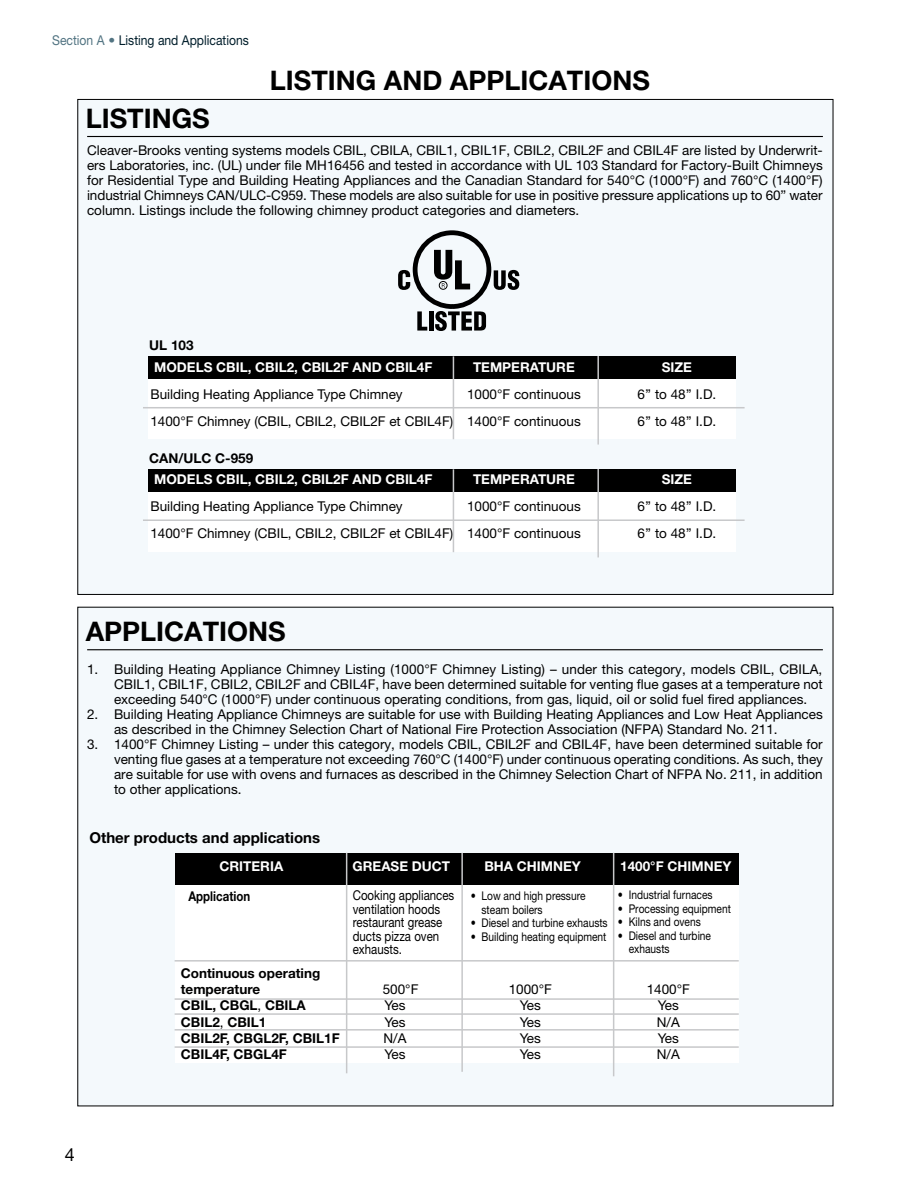
<style>
.page{position:relative;width:918px;height:1188px;background:#fff}
.page>*{position:absolute;margin:0;border:0;box-sizing:border-box;transform-origin:0 0}
.t1{font:700 27px "Helvetica Neue LT Std";color:#000}
.t2{font:18px "Helvetica Neue LT Std";color:#000}
.t3{font:700 15px "Helvetica Neue LT Std";color:#000}
.t4{font:13.5px/15px "Helvetica Neue LT Std";color:#000;text-align:justify}
.t5{font:700 13.5px "Helvetica Neue LT Std";color:#fff}
.t6{font:700 13.5px/16.2px "Helvetica Neue LT Std";color:#000}
.t7{font:13.5px/13.5px "Helvetica Neue LT Std";color:#000;scale:.85 1}
.t8{font:13.5px "Helvetica Neue LT Std";color:#001e2b;scale:.9 1}
.t9{font:700 13.5px "Helvetica Neue LT Std";color:#000;scale:.85 1}
.t10{font:12px/13.5px "Helvetica Neue LT Std";color:#000;scale:.85 1}
.s1{color:#527482}
.s2{font-weight:400}
</style>
<div class="page">
<div style="left:78px;top:607px;width:755px;height:499px;background:#f4f9fc"></div>
<div style="left:78px;top:99px;width:755px;height:495px;background:#f4f9fc"></div>
<hr style="left:87px;top:136px;width:736px;height:1px;background:#000">
<hr style="left:87px;top:649px;width:736px;height:1px;background:#000">
<svg style="left:417px;top:311px;width:10px;height:20px"></svg>
<hr style="left:429px;top:311px;width:4px;height:20px;background:#000">
<svg style="left:435px;top:311px;width:51px;height:20px"></svg>
<svg style="left:494px;top:270px;width:25px;height:20px"></svg>
<div style="left:413px;top:230px;width:78px;height:79px;border:5px solid #000;border-radius:50%"></div>
<svg style="left:434px;top:250px;width:36px;height:39px"></svg>
<div style="left:439px;top:281px;width:8px;height:9px;border:1px solid #000;border-radius:50%"></div>
<svg style="left:398px;top:270px;width:12px;height:20px"></svg>
<div style="left:148px;top:358px;width:587px;height:81px;background:#fff"></div>
<div style="left:148px;top:470px;width:587px;height:82px;background:#fff"></div>
<div style="left:148px;top:356px;width:587px;height:23px;background:#000"></div>
<div style="left:148px;top:469px;width:587px;height:23px;background:#000"></div>
<hr style="left:453px;top:356px;width:1px;height:83px;background:#c7c8ca">
<hr style="left:453px;top:469px;width:1px;height:83px;background:#c7c8ca">
<hr style="left:597px;top:356px;width:2px;height:89px;background:#c7c8ca">
<hr style="left:597px;top:469px;width:2px;height:88px;background:#c7c8ca">
<div style="left:175px;top:857px;width:564px;height:206px;background:#fff"></div>
<div style="left:175px;top:853px;width:564px;height:31px;background:#000"></div>
<hr style="left:346px;top:853px;width:1px;height:220px;background:#c7c8ca">
<hr style="left:461px;top:853px;width:2px;height:219px;background:#c7c8ca">
<hr style="left:613px;top:853px;width:1px;height:223px;background:#c7c8ca">
<hr style="left:175px;top:960px;width:564px;height:2px;background:#c7c8ca">
<hr style="left:175px;top:998px;width:564px;height:2px;background:#c7c8ca">
<hr style="left:175px;top:1013px;width:564px;height:2px;background:#c7c8ca">
<hr style="left:175px;top:1029px;width:564px;height:2px;background:#c7c8ca">
<hr style="left:175px;top:1046px;width:564px;height:2px;background:#c7c8ca">
<hr style="left:143px;top:407px;width:602px;height:1px;background:#c7c8ca">
<hr style="left:143px;top:519px;width:602px;height:2px;background:#c7c8ca">
<p class="t8" style="left:52px;top:32px;width:220px"><span class="s1">Section A •</span> Listing and Applications</p>
<h1 class="t1" style="left:86px;top:102px;width:17px">LISTINGS</h1>
<h1 class="t1" style="left:270px;top:63px;width:17px">LISTINGANDAPPLICATIONS</h1>
<p class="t4" style="left:87px;top:142px;width:737px">Cleaver-Brooks venting systems models CBIL, CBILA, CBIL1, CBIL1F, CBIL2, CBIL2F and CBIL4F are listed by Underwrit&shy;ers Laboratories, inc. (UL) under file MH16456 and tested in accordance with UL 103 Standard for Factory-Built Chimneys for Residential Type and Building Heating Appliances and the Canadian Standard for 540°C (1000°F) and 760°C (1400°F) industrial Chimneys CAN/ULC-C959. These models are also suitable for use in positive pressure applications up to 60” water column. Listings include the following chimney product categories and diameters.</p>
<p class="t6" style="left:149px;top:337px;width:46px">UL 103</p>
<p class="t5" style="left:154px;top:359px;width:11px">MODELS</p>
<p class="t5" style="left:216px;top:359px;width:147px">CBIL, CBIL2, CBIL2F AND</p>
<p class="t5" style="left:385px;top:359px;width:64px">CBIL4F TEMPERATURE</p>
<p class="t5" style="left:662px;top:359px;width:30px">SIZE</p>
<p class="t4" style="left:150px;top:386px;width:254px">Building Heating Appliance Type Chimney</p>
<p class="t4" style="left:467px;top:386px;width:115px">1000°F continuous</p>
<p class="t4" style="left:638px;top:386px;width:80px">6’’ to 48’’ I.D.</p>
<p class="t4" style="left:150px;top:413px;width:432px">1400°F Chimney (CBIL, CBIL2, CBIL2F et CBIL4F) 1400°F continuous</p>
<p class="t4" style="left:638px;top:413px;width:80px">6’’ to 48’’ I.D.</p>
<p class="t6" style="left:149px;top:450px;width:11px">CAN</p>
<p class="t6" style="left:179px;top:450px;width:15px">/ULC</p>
<p class="t6" style="left:215px;top:450px;width:40px">C-959</p>
<p class="t5" style="left:154px;top:471px;width:11px">MODELS</p>
<p class="t5" style="left:216px;top:471px;width:147px">CBIL, CBIL2, CBIL2F AND</p>
<p class="t5" style="left:385px;top:471px;width:64px">CBIL4F TEMPERATURE</p>
<p class="t5" style="left:662px;top:471px;width:30px">SIZE</p>
<p class="t4" style="left:150px;top:499px;width:254px">Building Heating Appliance Type Chimney</p>
<p class="t4" style="left:467px;top:499px;width:115px">1000°F continuous</p>
<p class="t4" style="left:638px;top:499px;width:80px">6’’ to 48’’ I.D.</p>
<p class="t4" style="left:150px;top:526px;width:432px">1400°F Chimney (CBIL, CBIL2, CBIL2F et CBIL4F) 1400°F continuous</p>
<p class="t4" style="left:638px;top:526px;width:80px">6’’ to 48’’ I.D.</p>
<h1 class="t1" style="left:86px;top:615px;width:18px">APPLICATIONS</h1>
<p class="t4" style="left:114px;top:661px;width:710px;text-indent:-27px">1. Building Heating Appliance Chimney Listing (1000°F Chimney Listing) – under this category, models CBIL, CBILA, CBIL1, CBIL1F, CBIL2, CBIL2F and CBIL4F, have been determined suitable for venting flue gases at a temperature not exceeding 540°C (1000°F) under continuous operating conditions, from gas, liquid, oil or solid fuel fired appliances.</p>
<p class="t4" style="left:114px;top:706px;width:710px;text-indent:-27px">2. Building Heating Appliance Chimneys are suitable for use with Building Heating Appliances and Low Heat Appliances as described in the Chimney Selection Chart of National Fire Protection Association (NFPA) Standard No. 211.</p>
<p class="t4" style="left:114px;top:736px;width:711px;text-indent:-27px">3. 1400°F Chimney Listing – under this category, models CBIL, CBIL2F and CBIL4F, have been determined suitable for venting flue gases at a temperature not exceeding 760°C (1400°F) under continuous operating conditions. As such, they are suitable for use with ovens and furnaces as described in the Chimney Selection Chart of NFPA No. 211, in addition to other applications.</p>
<p class="t3" style="left:89px;top:828px;width:232px">Other products and applications</p>
<p class="t5" style="left:175px;top:858px;width:14px">CRITERIA</p>
<p class="t5" style="left:353px;top:858px;width:11px">GREASE</p>
<p class="t5" style="left:412px;top:858px;width:11px">DUCT</p>
<p class="t5" style="left:484px;top:858px;width:43px">BHA CHIMNEY</p>
<p class="t5" style="left:620px;top:858px;width:58px">1400°F CHIMNEY</p>
<p class="t7" style="left:353px;top:888px;width:121px">Cooking appliances ventilation hoods restaurant grease ducts pizza oven exhausts.</p>
<p class="t9" style="left:188px;top:888px;width:74px">Application</p>
<p class="t10" style="left:482px;top:889px;width:124px;text-indent:-11px">• Low and high pressure steam boilers</p>
<p class="t10" style="left:471px;top:916px;width:163px">• Diesel and turbine exhausts</p>
<p class="t10" style="left:471px;top:930px;width:161px">• Building heating equipment</p>
<p class="t10" style="left:618px;top:888px;width:113px">• Industrial furnaces</p>
<p class="t10" style="left:618px;top:901px;width:134px">• Processing equipment</p>
<p class="t10" style="left:618px;top:915px;width:99px">• Kilns and ovens</p>
<p class="t10" style="left:629px;top:928px;width:98px;text-indent:-11px">• Diesel and turbine exhausts</p>
<p class="t6" style="left:181px;top:965px;width:141px;text-indent:-8px">Continuous operating temperature</p>
<p class="t4" style="left:383px;top:982px;width:37px">500°F</p>
<p class="t4" style="left:509px;top:982px;width:45px">1000°F</p>
<p class="t4" style="left:647px;top:982px;width:45px">1400°F</p>
<h2 class="t2" style="left:65px;top:1144px;width:12px">4</h2>
<p class="t6" style="left:173px;top:997px;width:120px">CBIL, CBGL<span class="s2">,</span> CBILA</p>
<p class="t4" style="left:384px;top:998px;width:23px">Yes</p>
<p class="t4" style="left:520px;top:998px;width:23px">Yes</p>
<p class="t4" style="left:658px;top:998px;width:23px">Yes</p>
<p class="t6" style="left:181px;top:1013px;width:87px">CBIL2<span class="s2">,</span> CBIL1</p>
<p class="t4" style="left:384px;top:1014px;width:23px">Yes</p>
<p class="t4" style="left:520px;top:1014px;width:23px">Yes</p>
<p class="t4" style="left:657px;top:1014px;width:24px">N/A</p>
<p class="t6" style="left:181px;top:1030px;width:160px">CBIL2F, CBGL2F, CBIL1F</p>
<p class="t4" style="left:384px;top:1030px;width:24px">N/A</p>
<p class="t4" style="left:520px;top:1030px;width:23px">Yes</p>
<p class="t4" style="left:658px;top:1030px;width:23px">Yes</p>
<p class="t6" style="left:173px;top:1046px;width:115px">CBIL4F, CBGL4F</p>
<p class="t4" style="left:384px;top:1046px;width:23px">Yes</p>
<p class="t4" style="left:520px;top:1046px;width:23px">Yes</p>
<p class="t4" style="left:657px;top:1046px;width:24px">N/A</p>
</div>
